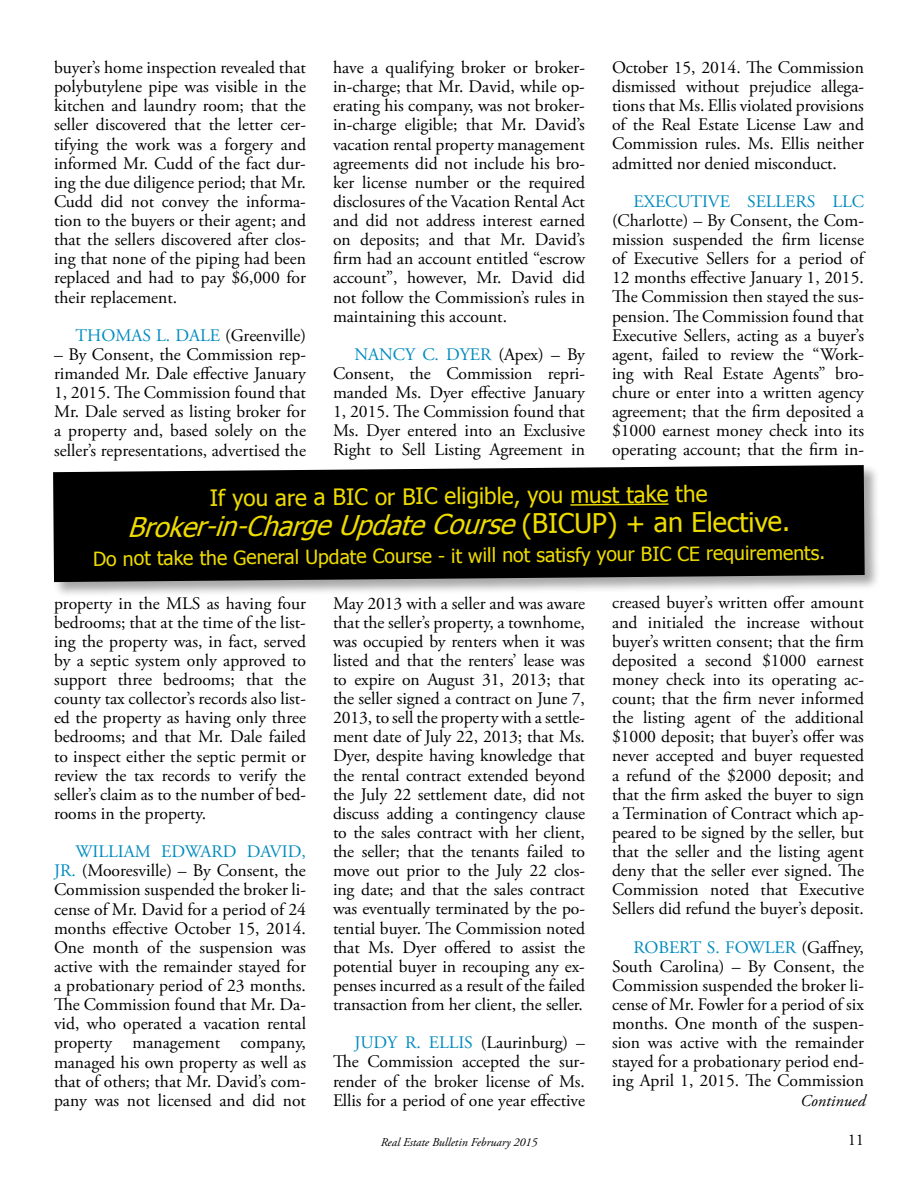
<style>
.page{position:relative;width:918px;height:1188px;background:#fff}
.page>*{position:absolute;margin:0;border:0;box-sizing:border-box;transform-origin:0 0}
.t1{font:italic 27px "Tahoma";color:#eedc00}
.t2{font:22.5px "Tahoma";color:#eedc00}
.t3{font:19.5px "Tahoma";letter-spacing:-.01em;color:#eedc00}
.t4{font:17.7px/19px "Adobe Garamond Pro";color:#000;text-align:justify}
.t5{font:17.7px "Adobe Garamond Pro";letter-spacing:-.005em;color:#008bbf}
.t6{font:italic 16.5px "Adobe Garamond Pro";color:#000}
.t7{font:16.5px "Adobe Garamond Pro";color:#000}
.t8{font:italic 12px "Adobe Garamond Pro";color:#000}
.s1{color:#000}
.s2{color:#008bbf}
.s3{font-style:normal}
</style>
<div class="page">
<div style="left:52px;top:464px;width:828px;height:134px;background:#000;opacity:.35"></div>
<svg style="left:53px;top:465px;width:812px;height:117px;background:#0d0d0d"></svg>
<svg style="left:569px;top:503px;width:101px;height:3px"></svg>
<p class="t4" style="left:54px;top:59px;width:254px">buyer’s home inspection revealed that polybutylene pipe was visible in the kitchen and laundry room; that the seller discovered that the letter cer&shy;tifying the work was a forgery and informed Mr. Cudd of the fact dur&shy;ing the due diligence period; that Mr.<br>Cudd did not convey the informa&shy;tion to the buyers or their agent; and that the sellers discovered after clos&shy;ing that none of the piping had been replaced and had to pay $6,000 for their replacement.</p>
<p class="t5" style="left:76px;top:325px;width:232px">THOMAS L. DALE <span class="s1">(Greenville)</span></p>
<p class="t4" style="left:54px;top:345px;width:254px">– By Consent, the Commission rep&shy;rimanded Mr. Dale effective January 1, 2015. The Commission found that Mr. Dale served as listing broker for a property and, based solely on the seller’s representations, advertised the</p>
<p class="t4" style="left:333px;top:59px;width:254px">have a qualifying broker or broker&shy;in-charge; that Mr. David, while op&shy;erating his company, was not broker&shy;in-charge eligible; that Mr. David’s vacation rental property management agreements did not include his bro&shy;ker license number or the required disclosures of the Vacation Rental Act and did not address interest earned on deposits; and that Mr. David’s firm had an account entitled “escrow account”, however, Mr. David did not follow the Commission’s rules in maintaining this account.</p>
<p class="t4" style="left:333px;top:345px;width:254px;text-indent:22px"><span class="s2">NANCY C. DYER</span> (Apex) – By Consent, the Commission repri&shy;manded Ms. Dyer effective January 1, 2015. The Commission found that Ms. Dyer entered into an Exclusive Right to Sell Listing Agreement in</p>
<p class="t4" style="left:612px;top:58px;width:254px">October 15, 2014. The Commission dismissed without prejudice allega&shy;tions that Ms. Ellis violated provisions of the Real Estate License Law and Commission rules. Ms. Ellis neither admitted nor denied misconduct.</p>
<p class="t5" style="left:634px;top:191px;width:232px">EXECUTIVE SELLERS LLC</p>
<p class="t4" style="left:612px;top:211px;width:254px">(Charlotte) – By Consent, the Com&shy;mission suspended the firm license of Executive Sellers for a period of 12 months effective January 1, 2015.<br>The Commission then stayed the sus&shy;pension. The Commission found that Executive Sellers, acting as a buyer’s agent, failed to review the “Work&shy;ing with Real Estate Agents” bro&shy;chure or enter into a written agency agreement; that the firm deposited a $1000 earnest money check into its operating account; that the firm in-</p>
<p class="t2" style="left:210px;top:485px;width:499px;rotate:-1deg">If you are a BIC or BIC eligible, you must take the</p>
<h1 class="t1" style="left:127px;top:511px;width:664px;rotate:-1deg">Broker-in-Charge Update Course <span class="s3">(BICUP) + an Elective.</span></h1>
<p class="t3" style="left:93px;top:542px;width:734px">Do not take the General Update Course - it will not satisfy your BIC CE requirements.</p>
<p class="t4" style="left:54px;top:594px;width:254px">property in the MLS as having four bedrooms; that at the time of the list&shy;ing the property was, in fact, served by a septic system only approved to support three bedrooms; that the county tax collector’s records also list&shy;ed the property as having only three bedrooms; and that Mr. Dale failed to inspect either the septic permit or review the tax records to verify the seller’s claim as to the number of bed&shy;rooms in the property.</p>
<p class="t4" style="left:54px;top:843px;width:254px;text-indent:22px"><span class="s2">WILLIAM EDWARD DAVID, JR.</span> (Mooresville) – By Consent, the Commission suspended the broker li&shy;cense of Mr. David for a period of 24 months effective October 15, 2014.<br>One month of the suspension was active with the remainder stayed for a probationary period of 23 months.<br>The Commission found that Mr. Da&shy;vid, who operated a vacation rental property management company, managed his own property as well as that of others; that Mr. David’s com&shy;pany was not licensed and did not</p>
<p class="t4" style="left:333px;top:594px;width:254px">May 2013 with a seller and was aware that the seller’s property, a townhome, was occupied by renters when it was listed and that the renters’ lease was to expire on August 31, 2013; that the seller signed a contract on June 7, 2013, to sell the property with a settle&shy;ment date of July 22, 2013; that Ms.<br>Dyer, despite having knowledge that the rental contract extended beyond the July 22 settlement date, did not discuss adding a contingency clause to the sales contract with her client, the seller; that the tenants failed to move out prior to the July 22 clos&shy;ing date; and that the sales contract was eventually terminated by the po&shy;tential buyer. The Commission noted that Ms. Dyer offered to assist the potential buyer in recouping any ex&shy;penses incurred as a result of the failed transaction from her client, the seller.</p>
<p class="t4" style="left:333px;top:1034px;width:254px;text-indent:22px"><span class="s2">JUDY R. ELLIS</span> (Laurinburg) – The Commission accepted the sur&shy;render of the broker license of Ms.<br>Ellis for a period of one year effective</p>
<p class="t4" style="left:612px;top:594px;width:254px">creased buyer’s written offer amount and initialed the increase without buyer’s written consent; that the firm deposited a second $1000 earnest money check into its operating ac&shy;count; that the firm never informed the listing agent of the additional $1000 deposit; that buyer’s offer was never accepted and buyer requested a refund of the $2000 deposit; and that the firm asked the buyer to sign a Termination of Contract which ap&shy;peared to be signed by the seller, but that the seller and the listing agent deny that the seller ever signed. The Commission noted that Executive Sellers did refund the buyer’s deposit.</p>
<p class="t4" style="left:612px;top:938px;width:254px;text-indent:22px"><span class="s2">ROBERT S. FOWLER</span> (Gaffney, South Carolina) – By Consent, the Commission suspended the broker li&shy;cense of Mr. Fowler for a period of six months. One month of the suspen&shy;sion was active with the remainder stayed for a probationary period end&shy;ing April 1, 2015. The Commission</p>
<p class="t6" style="left:801px;top:1091px;width:66px">Continued</p>
<p class="t8" style="left:381px;top:1135px;width:158px">Real Estate Bulletin February 2015</p>
<p class="t7" style="left:848px;top:1130px;width:18px">11</p>
</div>
